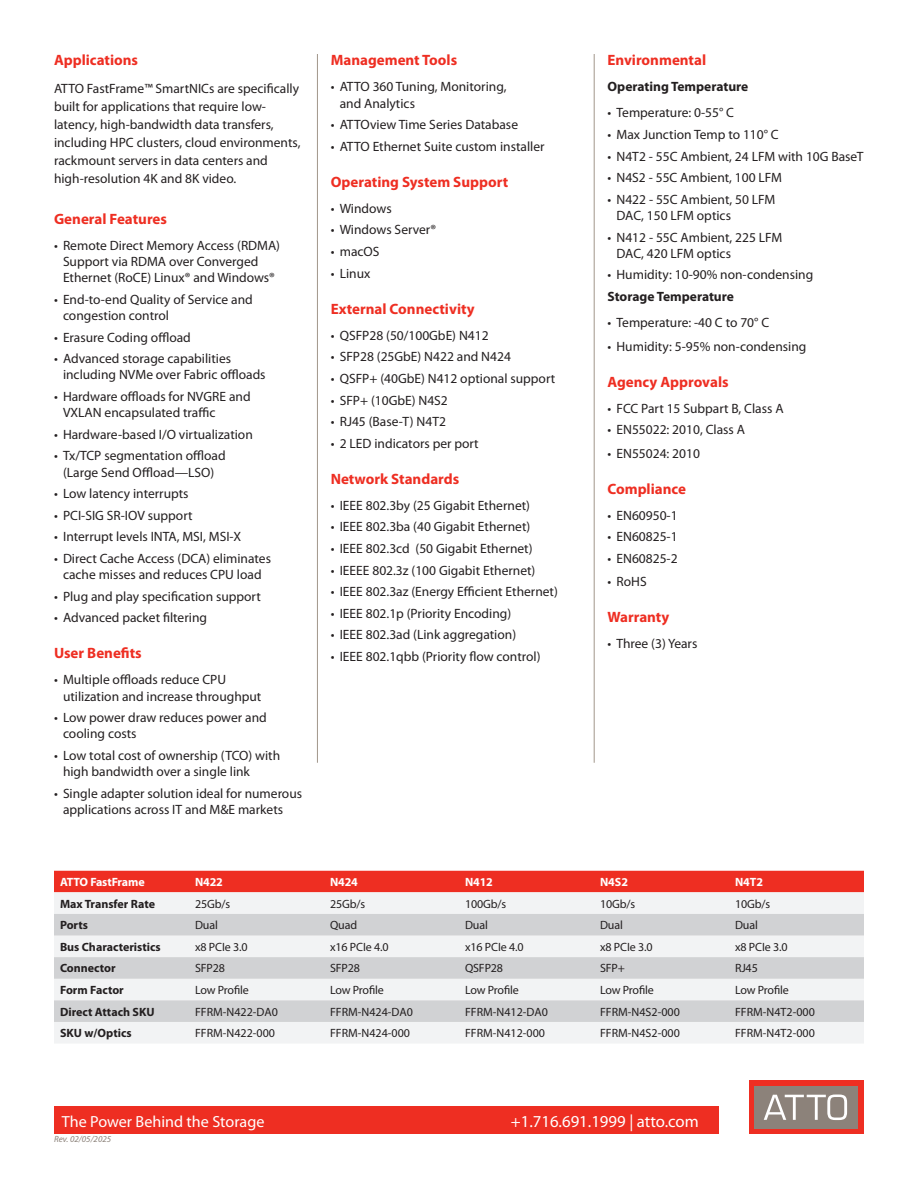
<style>
.page{position:relative;width:918px;height:1188px;background:#fff}
.page>*{position:absolute;margin:0;border:0;box-sizing:border-box;transform-origin:0 0}
.t1{font:16.8px "Myriad Pro";color:#fff}
.t2{font:16.05px "Myriad Pro";color:#fff}
.t3{font:700 15px "Myriad Pro";color:#ee2e22}
.t4{font:13.5px/16.2px "Myriad Pro";color:#231f20}
.t5{font:700 13.5px "Myriad Pro";color:#231f20}
.t6{font:12px "Myriad Pro";letter-spacing:-.01em;color:#231f20}
.t7{font:700 12px "Myriad Pro";color:#231f20}
.t8{font:700 12px "Myriad Pro";letter-spacing:-.01em;color:#fff}
.t9{font:italic 9px "Myriad Pro";color:#8c827a}
</style>
<div class="page">
<div style="left:749px;top:1081px;width:115px;height:53px;background:#ee2e22"></div>
<div style="left:754px;top:1086px;width:104px;height:42px;background:#8c827a"></div>
<svg style="left:764px;top:1095px;width:83px;height:25px"></svg>
<div style="left:54px;top:1107px;width:664px;height:27px;background:#ee2e22"></div>
<hr style="left:594px;top:54px;width:1px;height:709px;background:#a1968b">
<hr style="left:317px;top:54px;width:1px;height:709px;background:#a1968b">
<div style="left:54px;top:871px;width:810px;height:21px;background:#ee2e22"></div>
<div style="left:54px;top:892px;width:810px;height:151px;background:#f2f3f4"></div>
<svg style="left:54px;top:914px;width:810px;height:108px;fill:#d1d2d4"></svg>
<p class="t3" style="left:54px;top:50px;width:86px">Applications</p>
<p class="t4" style="left:54px;top:79px;width:248px;line-height:18px">ATTO FastFrame™ SmartNICs are specifically built for applications that require low&shy;latency, high-bandwidth data transfers, including HPC clusters, cloud environments, rackmount servers in data centers and high-resolution 4K and 8K video.</p>
<p class="t3" style="left:54px;top:209px;width:115px">General Features</p>
<p class="t4" style="left:63px;top:237px;width:218px;text-indent:-9px">• Remote Direct Memory Access (RDMA)<br>Support via RDMA over Converged<br>Ethernet (RoCE) Linux® and Windows®</p>
<p class="t4" style="left:63px;top:291px;width:191px;text-indent:-9px">• End-to-end Quality of Service and congestion control</p>
<p class="t4" style="left:54px;top:329px;width:138px">• Erasure Coding offload</p>
<p class="t4" style="left:63px;top:350px;width:204px;text-indent:-9px">• Advanced storage capabilities including NVMe over Fabric offloads</p>
<p class="t4" style="left:63px;top:388px;width:189px;text-indent:-9px">• Hardware offloads for NVGRE and<br>VXLAN encapsulated traffic</p>
<p class="t4" style="left:54px;top:426px;width:200px">• Hardware-based I/O virtualization</p>
<p class="t4" style="left:54px;top:448px;width:173px;text-align:center">• Tx/TCP segmentation offload (Large Send Offload—LSO)</p>
<p class="t4" style="left:54px;top:485px;width:136px">• Low latency interrupts</p>
<p class="t4" style="left:54px;top:507px;width:140px">• PCI-SIG SR-IOV support</p>
<p class="t4" style="left:54px;top:529px;width:189px">• Interrupt levels INTA, MSI, MSI-X</p>
<p class="t4" style="left:54px;top:550px;width:219px;text-align:center">• Direct Cache Access (DCA) eliminates cache misses and reduces CPU load</p>
<p class="t4" style="left:54px;top:588px;width:208px">• Plug and play specification support</p>
<p class="t4" style="left:54px;top:610px;width:155px">• Advanced packet filtering</p>
<p class="t3" style="left:54px;top:644px;width:89px">User Benefits</p>
<p class="t4" style="left:63px;top:672px;width:200px;text-indent:-9px">• Multiple offloads reduce CPU utilization and increase throughput</p>
<p class="t4" style="left:63px;top:709px;width:205px;text-indent:-9px">• Low power draw reduces power and cooling costs</p>
<p class="t4" style="left:63px;top:747px;width:219px;text-indent:-9px">• Low total cost of ownership (TCO) with high bandwidth over a single link</p>
<p class="t4" style="left:63px;top:785px;width:241px;text-indent:-9px">• Single adapter solution ideal for numerous applications across IT and M&amp;E markets</p>
<p class="t3" style="left:331px;top:50px;width:128px">Management Tools</p>
<p class="t4" style="left:340px;top:79px;width:168px;text-indent:-9px">• ATTO 360 Tuning, Monitoring, and Analytics</p>
<p class="t4" style="left:331px;top:116px;width:189px">• ATTOview Time Series Database</p>
<p class="t4" style="left:331px;top:138px;width:215px">• ATTO Ethernet Suite custom installer</p>
<p class="t3" style="left:331px;top:172px;width:179px">Operating System Support</p>
<p class="t4" style="left:331px;top:200px;width:62px">• Windows</p>
<p class="t4" style="left:331px;top:222px;width:107px">• Windows Server®</p>
<p class="t4" style="left:331px;top:243px;width:50px">• macOS</p>
<p class="t4" style="left:331px;top:265px;width:41px">• Linux</p>
<p class="t3" style="left:331px;top:299px;width:145px">External Connectivity</p>
<p class="t4" style="left:331px;top:327px;width:159px">• QSFP28 (50/100GbE) N412</p>
<p class="t4" style="left:331px;top:349px;width:182px">• SFP28 (25GbE) N422 and N424</p>
<p class="t4" style="left:331px;top:370px;width:226px">• QSFP+ (40GbE) N412 optional support</p>
<p class="t4" style="left:331px;top:392px;width:119px">• SFP+ (10GbE) N4S2</p>
<p class="t4" style="left:331px;top:413px;width:117px">• RJ45 (Base-T) N4T2</p>
<p class="t4" style="left:331px;top:435px;width:150px">• 2 LED indicators per port</p>
<p class="t3" style="left:331px;top:469px;width:130px">Network Standards</p>
<p class="t4" style="left:331px;top:497px;width:201px">• IEEE 802.3by (25 Gigabit Ethernet)</p>
<p class="t4" style="left:331px;top:519px;width:201px">• IEEE 802.3ba (40 Gigabit Ethernet)</p>
<p class="t4" style="left:331px;top:540px;width:203px">• IEEE 802.3cd (50 Gigabit Ethernet)</p>
<p class="t4" style="left:331px;top:562px;width:206px">• IEEEE 802.3z (100 Gigabit Ethernet)</p>
<p class="t4" style="left:331px;top:583px;width:229px">• IEEE 802.3az (Energy Efficient Ethernet)</p>
<p class="t4" style="left:331px;top:605px;width:182px">• IEEE 802.1p (Priority Encoding)</p>
<p class="t4" style="left:331px;top:627px;width:187px">• IEEE 802.3ad (Link aggregation)</p>
<p class="t4" style="left:331px;top:648px;width:211px">• IEEE 802.1qbb (Priority flow control)</p>
<p class="t3" style="left:608px;top:50px;width:100px">Environmental</p>
<p class="t5" style="left:608px;top:78px;width:142px">Operating Temperature</p>
<p class="t4" style="left:608px;top:105px;width:128px">• Temperature: 0-55° C</p>
<p class="t4" style="left:608px;top:126px;width:173px">• Max Junction Temp to 110° C</p>
<p class="t4" style="left:608px;top:148px;width:258px">• N4T2 - 55C Ambient, 24 LFM with 10G BaseT</p>
<p class="t4" style="left:608px;top:169px;width:176px">• N4S2 - 55C Ambient, 100 LFM</p>
<p class="t4" style="left:617px;top:191px;width:160px;text-indent:-9px">• N422 - 55C Ambient, 50 LFM<br>DAC, 150 LFM optics</p>
<p class="t4" style="left:617px;top:229px;width:167px;text-indent:-9px">• N412 - 55C Ambient, 225 LFM<br>DAC, 420 LFM optics</p>
<p class="t4" style="left:608px;top:267px;width:207px">• Humidity: 10-90% non-condensing</p>
<p class="t5" style="left:608px;top:288px;width:128px">Storage Temperature</p>
<p class="t4" style="left:608px;top:314px;width:163px">• Temperature: -40 C to 70° C</p>
<p class="t4" style="left:608px;top:338px;width:200px">• Humidity: 5-95% non-condensing</p>
<p class="t3" style="left:608px;top:372px;width:123px">Agency Approvals</p>
<p class="t4" style="left:608px;top:400px;width:178px">• FCC Part 15 Subpart B, Class A</p>
<p class="t4" style="left:608px;top:421px;width:139px">• EN55022: 2010, Class A</p>
<p class="t4" style="left:608px;top:445px;width:94px">• EN55024: 2010</p>
<p class="t3" style="left:608px;top:479px;width:80px">Compliance</p>
<p class="t4" style="left:608px;top:507px;width:72px">• EN60950-1</p>
<p class="t4" style="left:608px;top:529px;width:72px">• EN60825-1</p>
<p class="t4" style="left:608px;top:550px;width:72px">• EN60825-2</p>
<p class="t4" style="left:608px;top:574px;width:41px">• RoHS</p>
<p class="t3" style="left:608px;top:608px;width:63px">Warranty</p>
<p class="t4" style="left:608px;top:636px;width:91px">• Three (3) Years</p>
<p class="t8" style="left:60px;top:874px;width:86px">ATTO FastFrame</p>
<p class="t8" style="left:195px;top:874px;width:29px">N422</p>
<p class="t8" style="left:330px;top:874px;width:29px">N424</p>
<p class="t8" style="left:465px;top:874px;width:29px">N412</p>
<p class="t8" style="left:600px;top:874px;width:30px">N4S2</p>
<p class="t8" style="left:735px;top:874px;width:30px">N4T2</p>
<p class="t7" style="left:60px;top:896px;width:97px">Max Transfer Rate</p>
<p class="t6" style="left:195px;top:896px;width:37px">25Gb/s</p>
<p class="t6" style="left:330px;top:896px;width:37px">25Gb/s</p>
<p class="t6" style="left:465px;top:896px;width:43px">100Gb/s</p>
<p class="t6" style="left:600px;top:896px;width:37px">10Gb/s</p>
<p class="t6" style="left:735px;top:896px;width:37px">10Gb/s</p>
<p class="t7" style="left:60px;top:917px;width:30px">Ports</p>
<p class="t6" style="left:195px;top:918px;width:24px">Dual</p>
<p class="t6" style="left:330px;top:918px;width:29px">Quad</p>
<p class="t6" style="left:465px;top:918px;width:24px">Dual</p>
<p class="t6" style="left:600px;top:918px;width:24px">Dual</p>
<p class="t6" style="left:735px;top:918px;width:24px">Dual</p>
<p class="t7" style="left:60px;top:939px;width:102px">Bus Characteristics</p>
<p class="t6" style="left:195px;top:939px;width:54px">x8 PCIe 3.0</p>
<p class="t6" style="left:330px;top:939px;width:60px">x16 PCIe 4.0</p>
<p class="t6" style="left:465px;top:939px;width:60px">x16 PCIe 4.0</p>
<p class="t6" style="left:600px;top:939px;width:54px">x8 PCIe 3.0</p>
<p class="t6" style="left:735px;top:939px;width:54px">x8 PCIe 3.0</p>
<p class="t7" style="left:60px;top:961px;width:57px">Connector</p>
<p class="t6" style="left:195px;top:961px;width:31px">SFP28</p>
<p class="t6" style="left:330px;top:961px;width:31px">SFP28</p>
<p class="t6" style="left:465px;top:961px;width:40px">QSFP28</p>
<p class="t6" style="left:600px;top:961px;width:26px">SFP+</p>
<p class="t6" style="left:735px;top:961px;width:24px">RJ45</p>
<p class="t7" style="left:60px;top:982px;width:65px">Form Factor</p>
<p class="t6" style="left:195px;top:983px;width:55px">Low Profile</p>
<p class="t6" style="left:330px;top:983px;width:55px">Low Profile</p>
<p class="t6" style="left:465px;top:983px;width:55px">Low Profile</p>
<p class="t6" style="left:600px;top:983px;width:55px">Low Profile</p>
<p class="t6" style="left:735px;top:983px;width:55px">Low Profile</p>
<p class="t7" style="left:60px;top:1004px;width:96px">Direct Attach SKU</p>
<p class="t6" style="left:195px;top:1004px;width:84px">FFRM-N422-DA0</p>
<p class="t6" style="left:330px;top:1004px;width:84px">FFRM-N424-DA0</p>
<p class="t6" style="left:465px;top:1004px;width:84px">FFRM-N412-DA0</p>
<p class="t6" style="left:600px;top:1004px;width:81px">FFRM-N4S2-000</p>
<p class="t6" style="left:735px;top:1004px;width:81px">FFRM-N4T2-000</p>
<p class="t7" style="left:60px;top:1025px;width:73px">SKU w/Optics</p>
<p class="t6" style="left:195px;top:1026px;width:82px">FFRM-N422-000</p>
<p class="t6" style="left:330px;top:1026px;width:82px">FFRM-N424-000</p>
<p class="t6" style="left:465px;top:1026px;width:82px">FFRM-N412-000</p>
<p class="t6" style="left:600px;top:1026px;width:81px">FFRM-N4S2-000</p>
<p class="t6" style="left:735px;top:1026px;width:81px">FFRM-N4T2-000</p>
<p class="t2" style="left:62px;top:1111px;width:204px">The Power Behind the Storage</p>
<p class="t1" style="left:511px;top:1111px;width:190px">+1.716.691.1999 | atto.com</p>
<p class="t9" style="left:54px;top:1133px;width:59px">Rev. 02/05/2025</p>
</div>
